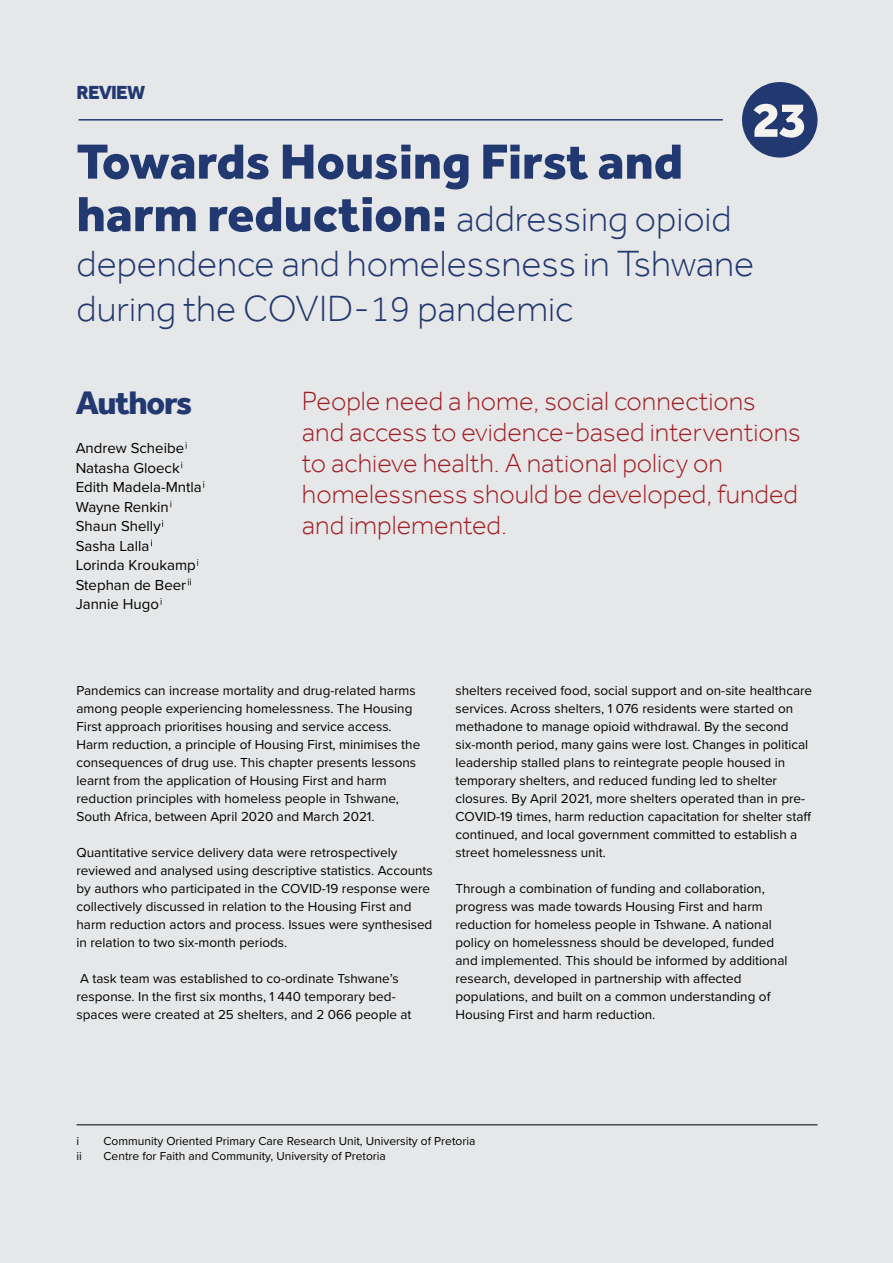
<style>
.page{position:relative;width:893px;height:1263px;background:#e6e7e8}
.page>*{position:absolute;margin:0;border:0;box-sizing:border-box;transform-origin:0 0}
.Chapter_Main_Header{font:800 51px "Effra";color:#223870}
.Chapter_Number_Main{font:800 51px "Effra";color:#f5f3ed}
.Chapter_Main_Header-2{font:300 37.5px/45px "Effra";color:#223870}
.Author{font:800 33.6px "Effra";letter-spacing:-.04em;color:#223870}
.Quote_Review{font:300 27.15px/31px "Effra";color:#a11d24}
.t1{font:800 19.5px "Effra";letter-spacing:-.04em;color:#223870}
.Authors_Name{font:15px "Proxima Nova";color:#000}
.body{font:13.5px/18px "Proxima Nova";color:#000}
.t2{font:12px "Proxima Nova";color:#000}
.s1{font-weight:800;font-size:51px}
</style>
<div class="page">
<hr style="left:79px;top:119px;width:644px;height:2px;background:#223870">
<div style="left:742px;top:82px;width:75px;height:76px;background:#223870;border-radius:50%"></div>
<svg style="left:170px;top:501px;width:2px;height:6px"></svg>
<svg style="left:188px;top:579px;width:3px;height:6px"></svg>
<hr style="left:77px;top:1124px;width:740px;height:1px;background:#000">
<p class="t1" style="left:77px;top:81px;width:70px">REVIEW</p>
<p class="Chapter_Number_Main" style="left:752px;top:89px;width:57px">23</p>
<h1 class="Chapter_Main_Header" style="left:77px;top:131px;width:608px">Towards Housing First and</h1>
<h1 class="Chapter_Main_Header-2" style="left:77px;top:196px;width:679px"><span class="s1">harm reduction:</span> addressing opioid dependence and homelessness in Tshwane during the COVID-19 pandemic</h1>
<h2 class="Author" style="left:76px;top:383px;width:118px">Authors</h2>
<p class="Authors_Name" style="left:76px;top:437px;width:110px">Andrew Scheibe</p>
<p class="Authors_Name" style="left:76px;top:457px;width:106px">Natasha Gloeck</p>
<p class="Authors_Name" style="left:76px;top:476px;width:128px">Edith Madela-Mntla</p>
<p class="Authors_Name" style="left:76px;top:496px;width:95px">Wayne Renkin</p>
<p class="Authors_Name" style="left:76px;top:515px;width:86px">Shaun Shelly</p>
<p class="Authors_Name" style="left:76px;top:535px;width:75px">Sasha Lalla</p>
<p class="Authors_Name" style="left:76px;top:554px;width:122px">Lorinda Kroukamp</p>
<p class="Authors_Name" style="left:76px;top:574px;width:112px">Stephan de Beer</p>
<p class="Authors_Name" style="left:76px;top:593px;width:85px">Jannie Hugo</p>
<p class="Quote_Review" style="left:302px;top:385px;width:500px">People need a home, social connections and access to evidence-based interventions to achieve health. A national policy on homelessness should be developed, funded and implemented.</p>
<p class="body" style="left:77px;top:680px;width:345px">Pandemics can increase mortality and drug-related harms among people experiencing homelessness. The Housing First approach prioritises housing and service access.<br>Harm reduction, a principle of Housing First, minimises the consequences of drug use. This chapter presents lessons learnt from the application of Housing First and harm reduction principles with homeless people in Tshwane, South Africa, between April 2020 and March 2021.</p>
<p class="body" style="left:77px;top:842px;width:358px">Quantitative service delivery data were retrospectively reviewed and analysed using descriptive statistics. Accounts by authors who participated in the COVID-19 response were collectively discussed in relation to the Housing First and harm reduction actors and process. Issues were synthesised in relation to two six-month periods.</p>
<p class="body" style="left:77px;top:968px;width:337px">A task team was established to co-ordinate Tshwane’s response. In the first six months, 1 440 temporary bed&shy;spaces were created at 25 shelters, and 2 066 people at</p>
<p class="body" style="left:455px;top:680px;width:358px">shelters received food, social support and on-site healthcare services. Across shelters, 1 076 residents were started on methadone to manage opioid withdrawal. By the second six-month period, many gains were lost. Changes in political leadership stalled plans to reintegrate people housed in temporary shelters, and reduced funding led to shelter closures. By April 2021, more shelters operated than in pre-COVID-19 times, harm reduction capacitation for shelter staff continued, and local government committed to establish a street homelessness unit.</p>
<p class="body" style="left:455px;top:878px;width:334px">Through a combination of funding and collaboration, progress was made towards Housing First and harm reduction for homeless people in Tshwane. A national policy on homelessness should be developed, funded and implemented. This should be informed by additional research, developed in partnership with affected populations, and built on a common understanding of Housing First and harm reduction.</p>
<p class="t2" style="left:77px;top:1131px;width:4px">i</p>
<p class="t2" style="left:104px;top:1131px;width:373px">Community Oriented Primary Care Research Unit, University of Pretoria</p>
<p class="t2" style="left:77px;top:1146px;width:7px">ii</p>
<p class="t2" style="left:104px;top:1146px;width:284px">Centre for Faith and Community, University of Pretoria</p>
</div>
